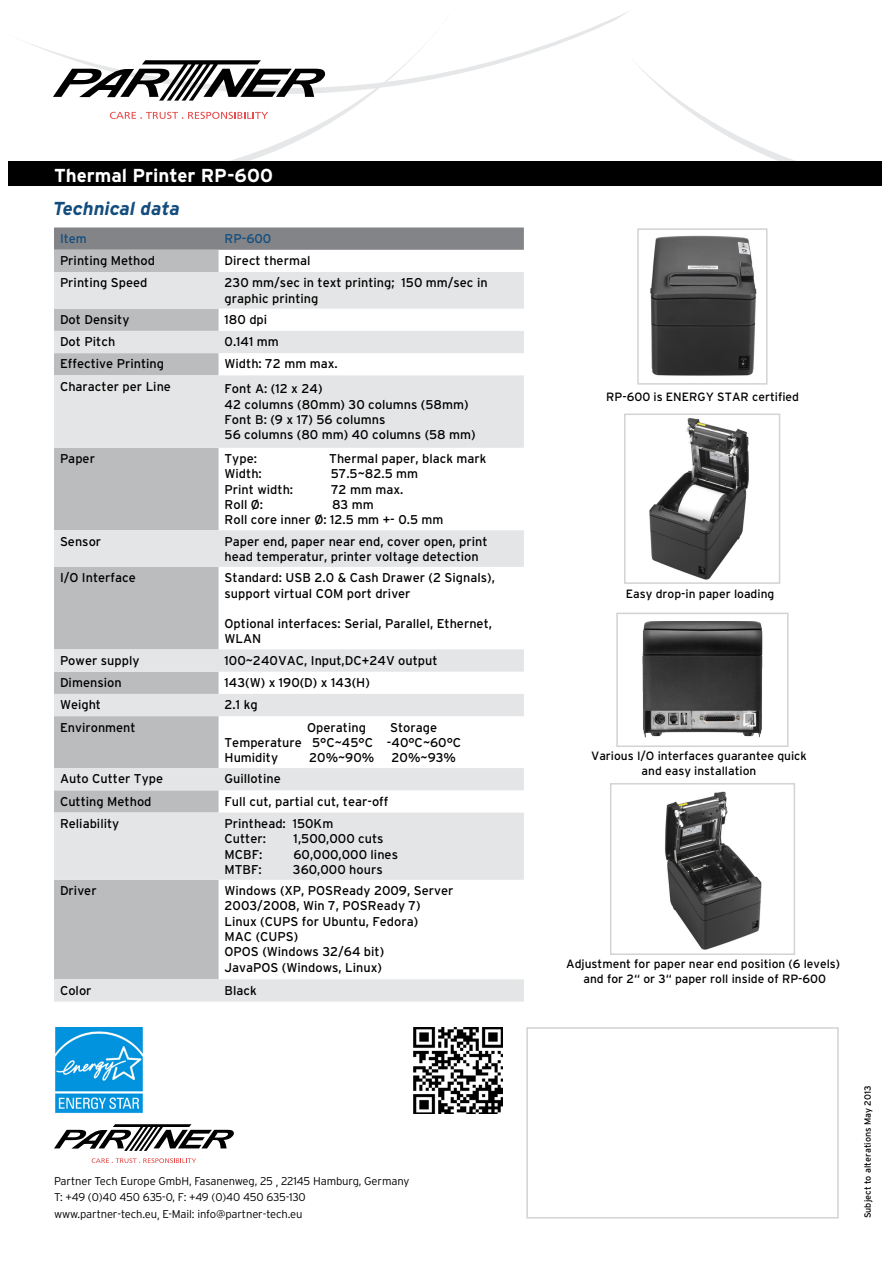
<style>
.page{position:relative;width:893px;height:1263px;background:#fff}
.page>*{position:absolute;margin:0;border:0;box-sizing:border-box;transform-origin:0 0}
.t1{font:700 18.75px "Interstate";color:#fff}
.t2{font:italic 700 18.75px "Interstate";color:#134d7e}
.t3{font:12.75px/15.3px "Interstate";color:#000}
.t4{font:12.75px "Interstate";color:#134d7e}
.t5{font:12px/14.4px "Interstate";color:#000;text-align:center}
.t6{font:300 11.25px/16.5px "Interstate";letter-spacing:-.01em;color:#000}
.t7{font:9px "Interstate";color:#000}
</style>
<div class="page">
<svg style="left:54px;top:1124px;width:180px;height:27px"></svg>
<svg style="left:92px;top:1158px;width:104px;height:5px"></svg>
<div style="left:526px;top:1027px;width:313px;height:191px;border:2px solid #d1d3d4"></div>
<div style="left:637px;top:228px;width:130px;height:157px;border:2px solid #d1d3d4"></div>
<div style="left:624px;top:414px;width:156px;height:170px;border:2px solid #d1d3d4"></div>
<div style="left:616px;top:613px;width:172px;height:134px;border:2px solid #d1d3d4"></div>
<div style="left:610px;top:783px;width:185px;height:172px;border:2px solid #d1d3d4"></div>
<svg style="left:639px;top:67px;width:156px;height:94px"></svg>
<svg style="left:8px;top:11px;width:621px;height:166px"></svg>
<img style="left:414px;top:1027px;width:89px;height:86px">
<div style="left:9px;top:161px;width:873px;height:25px;background:#000"></div>
<svg style="left:54px;top:227px;width:470px;height:23px;background:#86878a"></svg>
<div style="left:54px;top:250px;width:165px;height:22px;background:#babcbe"></div>
<svg style="left:54px;top:272px;width:470px;height:729px"></svg>
<img style="left:650px;top:235px;width:107px;height:141px">
<img style="left:55px;top:1027px;width:88px;height:87px">
<img style="left:637px;top:416px;width:125px;height:163px">
<img style="left:642px;top:621px;width:121px;height:117px">
<img style="left:655px;top:791px;width:122px;height:162px">
<svg style="left:53px;top:60px;width:272px;height:41px"></svg>
<svg style="left:110px;top:112px;width:158px;height:7px"></svg>
<p class="t1" style="left:54px;top:165px;width:220px">Thermal Printer RP-600</p>
<p class="t2" style="left:53px;top:198px;width:128px">Technical data</p>
<p class="t4" style="left:60px;top:231px;width:28px">Item</p>
<p class="t4" style="left:225px;top:231px;width:48px">RP-600</p>
<p class="t3" style="left:60px;top:253px;width:97px">Printing Method</p>
<p class="t3" style="left:225px;top:253px;width:87px">Direct thermal</p>
<p class="t3" style="left:60px;top:275px;width:89px">Printing Speed</p>
<p class="t3" style="left:225px;top:275px;width:265px">230 mm/sec in text printing; 150 mm/sec in graphic printing</p>
<p class="t3" style="left:60px;top:312px;width:71px">Dot Density</p>
<p class="t3" style="left:225px;top:312px;width:44px">180 dpi</p>
<p class="t3" style="left:60px;top:334px;width:57px">Dot Pitch</p>
<p class="t3" style="left:225px;top:334px;width:56px">0.141 mm</p>
<p class="t3" style="left:60px;top:356px;width:106px">Effective Printing</p>
<p class="t3" style="left:225px;top:356px;width:115px">Width: 72 mm max.</p>
<p class="t3" style="left:60px;top:378px;width:113px">Character per Line</p>
<p class="t3" style="left:225px;top:381px;width:253px">Font A: (12 x 24)<br>42 columns (80mm) 30 columns (58mm)<br>Font B: (9 x 17) 56 columns<br>56 columns (80 mm) 40 columns (58 mm)</p>
<p class="t3" style="left:60px;top:451px;width:36px">Paper</p>
<p class="t3" style="left:225px;top:451px;width:34px">Type:</p>
<p class="t3" style="left:329px;top:451px;width:159px">Thermal paper, black mark</p>
<p class="t3" style="left:225px;top:466px;width:39px">Width:</p>
<p class="t3" style="left:331px;top:466px;width:89px">57.5~82.5 mm</p>
<p class="t3" style="left:225px;top:481px;width:70px">Print width:</p>
<p class="t3" style="left:331px;top:481px;width:74px">72 mm max.</p>
<p class="t3" style="left:225px;top:497px;width:40px">Roll Ø:</p>
<p class="t3" style="left:225px;top:497px;width:220px;text-indent:107px">83 mm<br>Roll core inner Ø: 12.5 mm +- 0.5 mm</p>
<p class="t3" style="left:60px;top:533px;width:43px">Sensor</p>
<p class="t3" style="left:225px;top:533px;width:265px">Paper end, paper near end, cover open, print head temperatur, printer voltage detection</p>
<p class="t3" style="left:60px;top:570px;width:77px">I/O Interface</p>
<p class="t3" style="left:225px;top:570px;width:272px">Standard: USB 2.0 &amp; Cash Drawer (2 Signals), support virtual COM port driver</p>
<p class="t3" style="left:225px;top:616px;width:269px">Optional interfaces: Serial, Parallel, Ethernet,<br>WLAN</p>
<p class="t3" style="left:60px;top:652px;width:81px">Power supply</p>
<p class="t3" style="left:225px;top:652px;width:214px">100~240VAC, Input,DC+24V output</p>
<p class="t3" style="left:60px;top:675px;width:63px">Dimension</p>
<p class="t3" style="left:225px;top:675px;width:147px">143(W) x 190(D) x 143(H)</p>
<p class="t3" style="left:60px;top:697px;width:43px">Weight</p>
<p class="t3" style="left:225px;top:697px;width:35px">2.1 kg</p>
<p class="t3" style="left:60px;top:719px;width:77px">Environment</p>
<p class="t3" style="left:307px;top:719px;width:60px">Operating</p>
<p class="t3" style="left:225px;top:719px;width:238px;text-indent:165px">Storage<br>Temperature 5°C~45°C -40°C~60°C<br>Humidity</p>
<p class="t3" style="left:309px;top:750px;width:67px">20%~90%</p>
<p class="t3" style="left:392px;top:750px;width:66px">20%~93%</p>
<p class="t3" style="left:60px;top:771px;width:105px">Auto Cutter Type</p>
<p class="t3" style="left:225px;top:771px;width:58px">Guillotine</p>
<p class="t3" style="left:60px;top:793px;width:93px">Cutting Method</p>
<p class="t3" style="left:225px;top:793px;width:165px">Full cut, partial cut, tear-off</p>
<p class="t3" style="left:60px;top:816px;width:61px">Reliability</p>
<p class="t3" style="left:225px;top:816px;width:110px">Printhead: 150Km<br>Cutter:</p>
<p class="t3" style="left:294px;top:831px;width:92px">1,500,000 cuts</p>
<p class="t3" style="left:225px;top:846px;width:39px">MCBF:</p>
<p class="t3" style="left:293px;top:846px;width:106px">60,000,000 lines</p>
<p class="t3" style="left:225px;top:861px;width:39px">MTBF:</p>
<p class="t3" style="left:293px;top:861px;width:91px">360,000 hours</p>
<p class="t3" style="left:60px;top:883px;width:38px">Driver</p>
<p class="t3" style="left:225px;top:883px;width:230px">Windows (XP, POSReady 2009, Server<br>2003/2008, Win 7, POSReady 7)<br>Linux (CUPS for Ubuntu, Fedora)<br>MAC (CUPS)<br>OPOS (Windows 32/64 bit)<br>JavaPOS (Windows, Linux)</p>
<p class="t3" style="left:60px;top:982px;width:33px">Color</p>
<p class="t3" style="left:225px;top:982px;width:34px">Black</p>
<p class="t6" style="left:54px;top:1173px;width:357px">Partner Tech Europe GmbH, Fasanenweg, 25 , 22145 Hamburg, Germany<br>T: +49 (0)40 450 635-0, F: +49 (0)40 450 635-130 www.partner-tech.eu, E-Mail: info@partner-tech.eu</p>
<p class="t5" style="left:606px;top:389px;width:194px">RP-600 is ENERGY STAR certified</p>
<p class="t5" style="left:626px;top:586px;width:150px">Easy drop-in paper loading</p>
<p class="t5" style="left:591px;top:749px;width:217px">Various I/O interfaces guarantee quick and easy installation</p>
<p class="t5" style="left:566px;top:957px;width:275px">Adjustment for paper near end position (6 levels) and for 2“ or 3“ paper roll inside of RP-600</p>
<p class="t7" style="left:862px;top:1218px;width:134px;rotate:-90deg">Subject to alterations May 2013</p>
</div>
